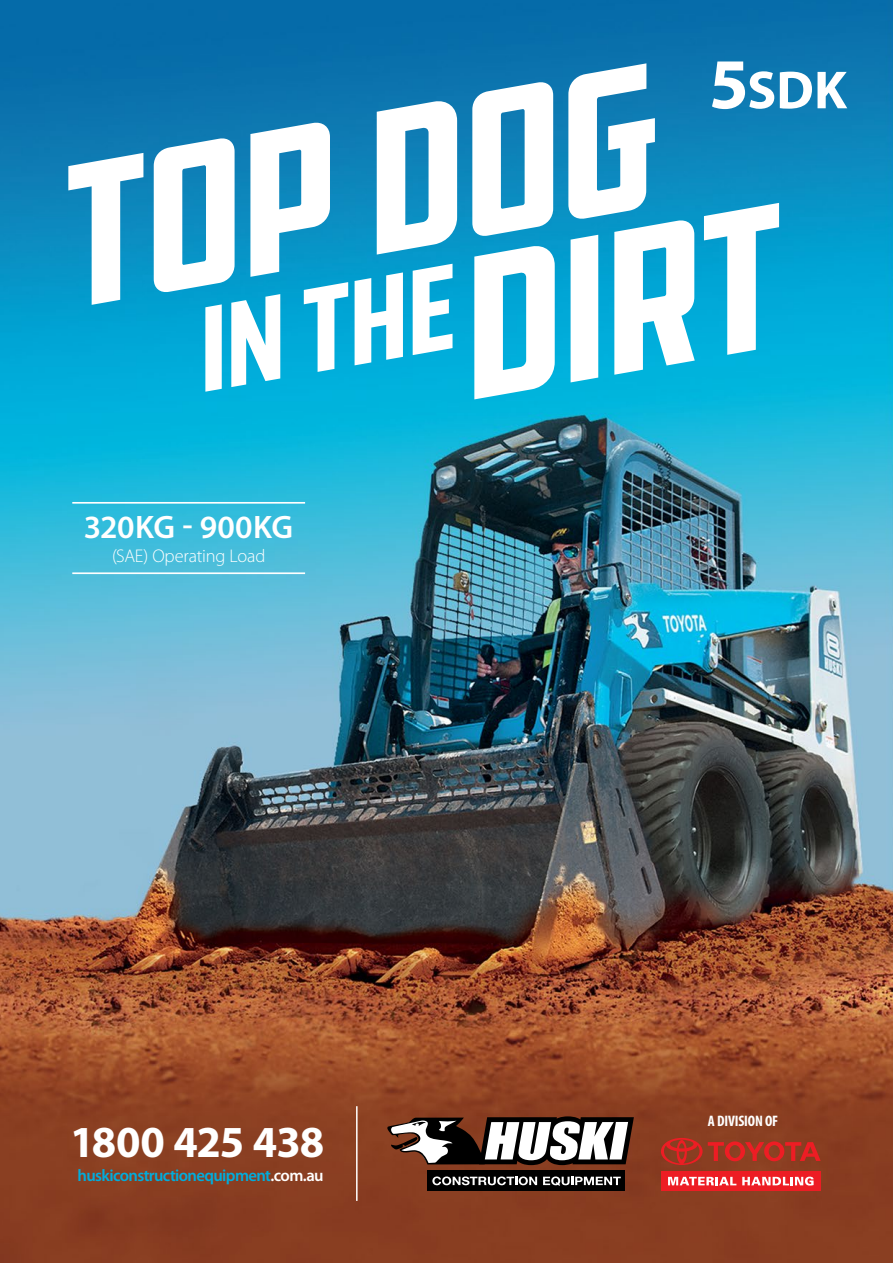
<style>
.page{position:relative;width:893px;height:1263px;background:#fff}
.page>*{position:absolute;margin:0;border:0;box-sizing:border-box;transform-origin:0 0}
.t1{font:italic condensed 208.35px "DDC Hardware";color:#fff}
.t2{font:italic condensed 123.15px "DDC Hardware";color:#fff}
.t3{font:700 54px "Myriad Pro";color:#fff}
.t4{font:700 44.55px "Myriad Pro";letter-spacing:-.02em;color:#fff}
.t5{font:600 32.55px "Myriad Pro";letter-spacing:-.005em;color:#fff}
.t6{font:300 18.45px "Myriad Pro";letter-spacing:-.015em;color:#fff}
.t7{font:600 16.8px "Myriad Pro";letter-spacing:-.04em;color:#00addd}
.t8{font:700 condensed 15.3px "Myriad Pro";letter-spacing:-.01em;color:#fff}
.s1{font-size:72px}
.s2{font-size:208.35px}
.s3{color:#fff}
</style>
<div class="page">
<img style="left:0;top:0;width:893px;height:1263px">
<hr style="left:72px;top:502px;width:233px;height:2px;background:#fff">
<hr style="left:72px;top:572px;width:233px;height:2px;background:#fff">
<div style="left:427px;top:1170px;width:198px;height:21px;background:#000"></div>
<svg style="left:387px;top:1116px;width:247px;height:49px"></svg>
<svg style="left:432px;top:1176px;width:105px;height:9px"></svg>
<svg style="left:543px;top:1176px;width:78px;height:10px"></svg>
<svg style="left:661px;top:1138px;width:160px;height:27px;background:#a93322"></svg>
<div style="left:661px;top:1171px;width:160px;height:19px;background:#ed1d24"></div>
<svg style="left:668px;top:1177px;width:68px;height:8px"></svg>
<svg style="left:742px;top:1176px;width:72px;height:9px"></svg>
<hr style="left:356px;top:1106px;width:2px;height:95px;background:#fff">
<h3 class="t3" style="left:709px;top:55px;width:140px"><span class="s1">5</span>SDK</h3>
<h1 class="t1" style="left:30px;top:116px;width:611px;rotate:-10deg">top dog</h1>
<h2 class="t2" style="left:175px;top:279px;width:589px;rotate:-10deg">in the<span class="s2">Dirt</span></h2>
<h3 class="t5" style="left:84px;top:506px;width:211px">320KG - 900KG</h3>
<p class="t6" style="left:112px;top:544px;width:155px">(SAE) Operating Load</p>
<h3 class="t4" style="left:70px;top:1112px;width:256px">1800 425 438</h3>
<p class="t7" style="left:78px;top:1165px;width:247px">huskiconstructionequipment<span class="s3">.com.au</span></p>
<p class="t8" style="left:708px;top:1111px;width:72px">A DIVISION OF</p>
</div>
